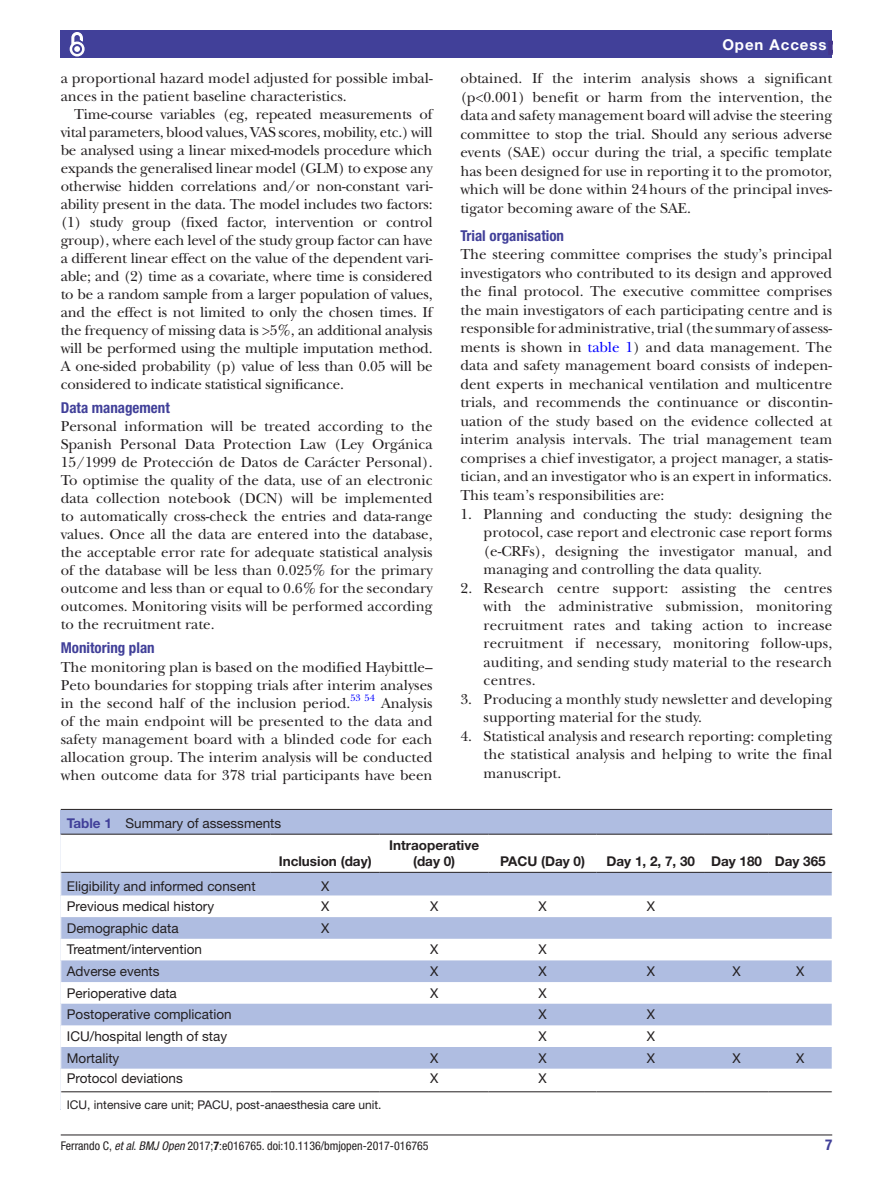
<style>
.page{position:relative;width:893px;height:1191px;background:#fff}
.page>*{position:absolute;margin:0;border:0;box-sizing:border-box;transform-origin:0 0}
.t1{font:15px/18px "New Baskerville";color:#231f20;text-align:justify}
.t2{font:700 condensed 15px "Helvetica Neue LT Std";color:#414099}
.t3{font:700 15px "Helvetica Neue LT Std";letter-spacing:.065em;color:#fff}
.t4{font:13.5px "Helvetica Neue LT Std";color:#231f20}
.t5{font:700 13.5px/16.5px "Helvetica Neue LT Std";color:#231f20;text-align:center}
.t6{font:condensed 12px "Helvetica Neue LT Std";color:#231f20}
.t7{font:12px "Helvetica Neue LT Std";color:#231f20}
.t8{font:9.9px "New Baskerville";color:#00f}
.s1{color:#00f}
.s2{font-weight:700;color:#414099}
.s3{font-style:italic}
.s4{font-weight:700}
</style>
<div class="page">
<hr style="left:61px;top:1134px;width:771px;height:1px;background:#231f20">
<div style="left:61px;top:31px;width:771px;height:27px;background:#414099"></div>
<svg style="left:828px;top:41px;width:4px;height:14px"></svg>
<svg style="left:69px;top:32px;width:16px;height:25px"></svg>
<div style="left:61px;top:810px;width:771px;height:299px;background:#afbde1"></div>
<hr style="left:61px;top:809px;width:771px;height:1px;background:#231f20">
<svg style="left:61px;top:834px;width:771px;height:274px;fill:#fff"></svg>
<hr style="left:61px;top:833px;width:210px;height:1px;background:#231f20">
<hr style="left:61px;top:872px;width:210px;height:1px;background:#231f20">
<hr style="left:271px;top:833px;width:109px;height:1px;background:#231f20">
<hr style="left:271px;top:872px;width:109px;height:1px;background:#231f20">
<hr style="left:380px;top:833px;width:109px;height:1px;background:#231f20">
<hr style="left:380px;top:872px;width:109px;height:1px;background:#231f20">
<hr style="left:489px;top:833px;width:108px;height:1px;background:#231f20">
<hr style="left:489px;top:872px;width:108px;height:1px;background:#231f20">
<hr style="left:597px;top:833px;width:108px;height:1px;background:#231f20">
<hr style="left:597px;top:872px;width:108px;height:1px;background:#231f20">
<hr style="left:705px;top:833px;width:63px;height:1px;background:#231f20">
<hr style="left:705px;top:872px;width:63px;height:1px;background:#231f20">
<hr style="left:768px;top:833px;width:64px;height:1px;background:#231f20">
<hr style="left:768px;top:872px;width:64px;height:1px;background:#231f20">
<hr style="left:271px;top:1091px;width:109px;height:1px;background:#231f20">
<hr style="left:380px;top:1091px;width:109px;height:1px;background:#231f20">
<hr style="left:489px;top:1091px;width:108px;height:1px;background:#231f20">
<hr style="left:597px;top:1091px;width:108px;height:1px;background:#231f20">
<hr style="left:705px;top:1091px;width:63px;height:1px;background:#231f20">
<hr style="left:61px;top:1091px;width:210px;height:1px;background:#231f20">
<hr style="left:768px;top:1091px;width:64px;height:1px;background:#231f20">
<svg style="left:60px;top:872px;width:1px;height:237px"></svg>
<hr style="left:61px;top:1108px;width:771px;height:2px;background:#fff">
<p class="t1" style="left:61px;top:69px;width:373px">a proportional hazard model adjusted for possible imbal&shy;ances in the patient baseline characteristics.</p>
<p class="t1" style="left:61px;top:105px;width:373px;text-indent:14px">Time-course variables (eg, repeated measurements of vital parameters, blood values, VAS scores, mobility, etc.) will be analysed using a linear mixed-models procedure which expands the generalised linear model (GLM) to expose any otherwise hidden correlations and/or non-constant vari&shy;ability present in the data. The model includes two factors: (1) study group (fixed factor, intervention or control group), where each level of the study group factor can have a different linear effect on the value of the dependent vari&shy;able; and (2) time as a covariate, where time is considered to be a random sample from a larger population of values, and the effect is not limited to only the chosen times. If the frequency of missing data is &gt;5%, an additional analysis will be performed using the multiple imputation method.<br>A one-sided probability (p) value of less than 0.05 will be considered to indicate statistical significance.</p>
<p class="t2" style="left:61px;top:399px;width:111px">Data management</p>
<p class="t1" style="left:61px;top:417px;width:373px">Personal information will be treated according to the Spanish Personal Data Protection Law (Ley Orgánica 15/1999 de Protección de Datos de Carácter Personal).<br>To optimise the quality of the data, use of an electronic data collection notebook (DCN) will be implemented to automatically cross-check the entries and data-range values. Once all the data are entered into the database, the acceptable error rate for adequate statistical analysis of the database will be less than 0.025% for the primary outcome and less than or equal to 0.6% for the secondary outcomes. Monitoring visits will be performed according to the recruitment rate.</p>
<p class="t2" style="left:61px;top:639px;width:96px">Monitoring plan</p>
<p class="t1" style="left:61px;top:657px;width:373px">The monitoring plan is based on the modified Haybittle– Peto boundaries for stopping trials after interim analyses in the second half of the inclusion period.</p>
<p class="t8" style="left:350px;top:692px;width:26px">53 54</p>
<p class="t1" style="left:61px;top:693px;width:373px;text-indent:320px">Analysis of the main endpoint will be presented to the data and safety management board with a blinded code for each allocation group. The interim analysis will be conducted when outcome data for 378 trial participants have been</p>
<p class="t3" style="left:722px;top:35px;width:106px">Open Access</p>
<p class="t1" style="left:460px;top:69px;width:373px;line-height:18.6px">obtained. If the interim analysis shows a significant (p&lt;0.001) benefit or harm from the intervention, the data and safety management board will advise the steering committee to stop the trial. Should any serious adverse events (SAE) occur during the trial, a specific template has been designed for use in reporting it to the promotor, which will be done within 24hours of the principal inves&shy;tigator becoming aware of the SAE.</p>
<p class="t2" style="left:460px;top:226px;width:105px">Trial organisation</p>
<p class="t1" style="left:460px;top:245px;width:373px;line-height:18.6px">The steering committee comprises the study’s principal investigators who contributed to its design and approved the final protocol. The executive committee comprises the main investigators of each participating centre and is responsible for administrative, trial (the summary of assess&shy;ments is shown in <span class="s1">table 1</span>) and data management. The data and safety management board consists of indepen&shy;dent experts in mechanical ventilation and multicentre trials, and recommends the continuance or discontin&shy;uation of the study based on the evidence collected at interim analysis intervals. The trial management team comprises a chief investigator, a project manager, a statis&shy;tician, and an investigator who is an expert in informatics.<br>This team’s responsibilities are:</p>
<p class="t1" style="left:484px;top:504px;width:350px;line-height:18.5px;text-indent:-23px">1. Planning and conducting the study: designing the protocol, case report and electronic case report forms (e-CRFs), designing the investigator manual, and managing and controlling the data quality.</p>
<p class="t1" style="left:484px;top:578px;width:350px;line-height:18.6px;text-indent:-23px">2. Research centre support: assisting the centres with the administrative submission, monitoring recruitment rates and taking action to increase recruitment if necessary, monitoring follow-ups, auditing, and sending study material to the research centres.</p>
<p class="t1" style="left:484px;top:690px;width:350px;line-height:18.6px;text-indent:-23px">3. Producing a monthly study newsletter and developing supporting material for the study.</p>
<p class="t1" style="left:484px;top:727px;width:350px;line-height:18.6px;text-indent:-23px">4. Statistical analysis and research reporting: completing the statistical analysis and helping to write the final manuscript.</p>
<p class="t4" style="left:67px;top:815px;width:216px"><span class="s2">Table 1</span> Summary of assessments</p>
<p class="t5" style="left:279px;top:853px;width:94px">Inclusion (day)</p>
<p class="t5" style="left:389px;top:836px;width:91px">Intraoperative (day 0)</p>
<p class="t5" style="left:500px;top:853px;width:87px">PACU (Day 0)</p>
<p class="t5" style="left:606px;top:853px;width:221px">Day 1, 2, 7, 30 Day 180 Day 365</p>
<p class="t4" style="left:67px;top:878px;width:190px">Eligibility and informed consent</p>
<p class="t4" style="left:321px;top:878px;width:10px">X</p>
<p class="t4" style="left:67px;top:898px;width:149px">Previous medical history</p>
<p class="t4" style="left:321px;top:898px;width:10px">X</p>
<p class="t4" style="left:430px;top:898px;width:10px">X</p>
<p class="t4" style="left:538px;top:898px;width:10px">X</p>
<p class="t4" style="left:647px;top:898px;width:10px">X</p>
<p class="t4" style="left:67px;top:920px;width:113px">Demographic data</p>
<p class="t4" style="left:321px;top:920px;width:10px">X</p>
<p class="t4" style="left:67px;top:941px;width:137px">Treatment/intervention</p>
<p class="t4" style="left:430px;top:941px;width:10px">X</p>
<p class="t4" style="left:538px;top:941px;width:10px">X</p>
<p class="t4" style="left:67px;top:963px;width:94px">Adverse events</p>
<p class="t4" style="left:430px;top:963px;width:10px">X</p>
<p class="t4" style="left:538px;top:963px;width:10px">X</p>
<p class="t4" style="left:647px;top:963px;width:10px">X</p>
<p class="t4" style="left:732px;top:963px;width:10px">X</p>
<p class="t4" style="left:796px;top:963px;width:10px">X</p>
<p class="t4" style="left:67px;top:984px;width:111px">Perioperative data</p>
<p class="t4" style="left:430px;top:984px;width:10px">X</p>
<p class="t4" style="left:538px;top:984px;width:10px">X</p>
<p class="t4" style="left:67px;top:1006px;width:166px">Postoperative complication</p>
<p class="t4" style="left:538px;top:1006px;width:10px">X</p>
<p class="t4" style="left:647px;top:1006px;width:10px">X</p>
<p class="t4" style="left:67px;top:1028px;width:162px">ICU/hospital length of stay</p>
<p class="t4" style="left:538px;top:1028px;width:10px">X</p>
<p class="t4" style="left:647px;top:1028px;width:10px">X</p>
<p class="t4" style="left:67px;top:1049px;width:54px">Mortality</p>
<p class="t4" style="left:430px;top:1049px;width:10px">X</p>
<p class="t4" style="left:538px;top:1049px;width:10px">X</p>
<p class="t4" style="left:647px;top:1049px;width:10px">X</p>
<p class="t4" style="left:732px;top:1049px;width:10px">X</p>
<p class="t4" style="left:796px;top:1049px;width:10px">X</p>
<p class="t4" style="left:67px;top:1070px;width:118px">Protocol deviations</p>
<p class="t4" style="left:430px;top:1070px;width:10px">X</p>
<p class="t4" style="left:538px;top:1070px;width:10px">X</p>
<p class="t7" style="left:67px;top:1098px;width:316px">ICU, intensive care unit; PACU, post-anaesthesia care unit.</p>
<p class="t6" style="left:61px;top:1138px;width:369px">Ferrando C, <span class="s3">et al</span>. <span class="s3">BMJ Open</span> 2017;<span class="s4">7</span>:e016765. doi:10.1136/bmjopen-2017-016765</p>
<p class="t2" style="left:825px;top:1135px;width:9px">7</p>
</div>
